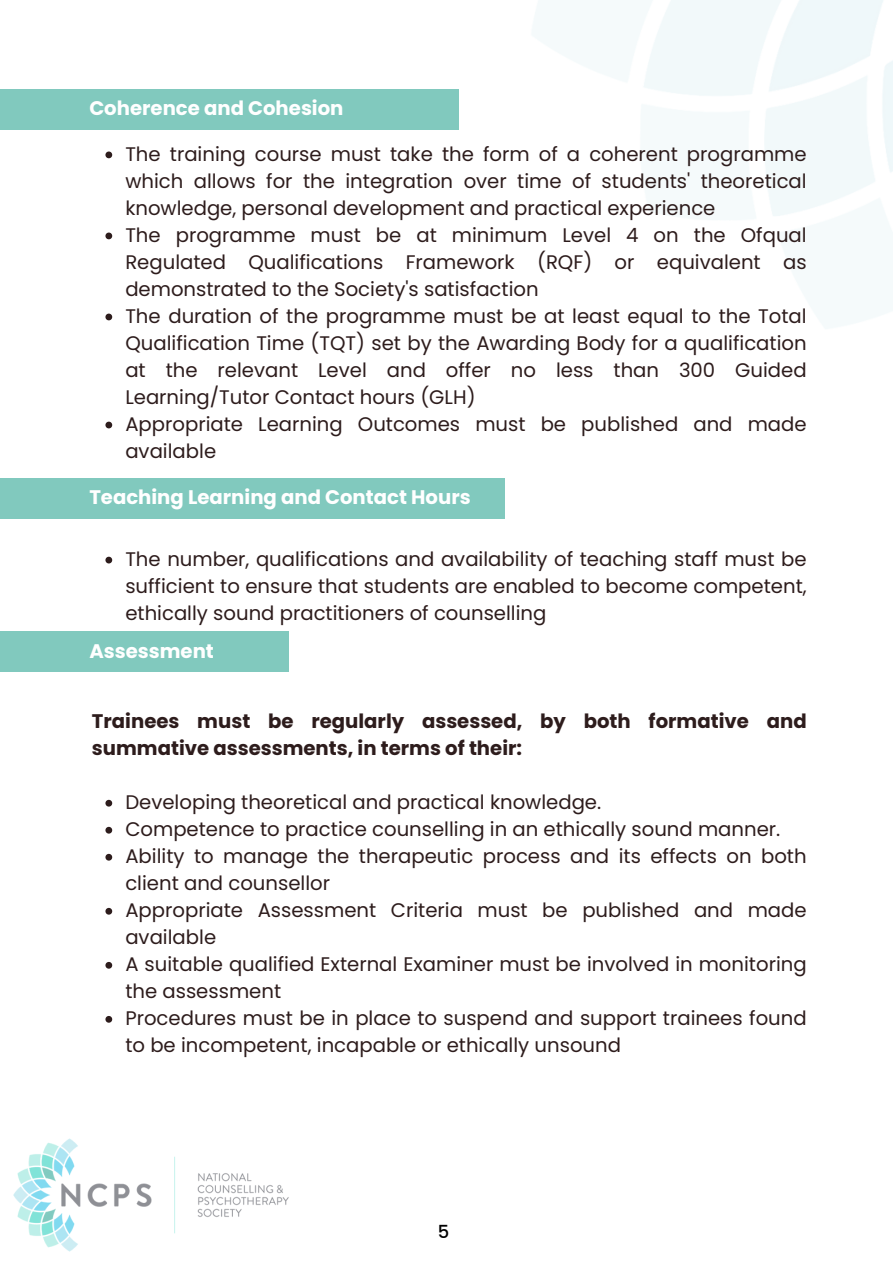
<style>
.page{position:relative;width:893px;height:1264px;background:#fff}
.page>*{position:absolute;margin:0;border:0;box-sizing:border-box;transform-origin:0 0}
.t1{font:19.65px/27px "Poppins";color:#2d1c1c}
.t2{font:700 19.65px/27px "Poppins";color:#2d1c1c}
.t3{font:700 19.65px "Poppins";color:#fff}
.t4{font:500 18px "Poppins";color:#000}
</style>
<div class="page">
<img style="left:13px;top:1138px;width:276px;height:114px">
<svg style="left:105px;top:151px;width:7px;height:7px"></svg>
<svg style="left:105px;top:232px;width:7px;height:7px"></svg>
<svg style="left:105px;top:313px;width:7px;height:7px"></svg>
<svg style="left:105px;top:421px;width:7px;height:7px"></svg>
<svg style="left:105px;top:556px;width:7px;height:7px"></svg>
<svg style="left:105px;top:799px;width:7px;height:7px"></svg>
<svg style="left:105px;top:826px;width:7px;height:7px"></svg>
<svg style="left:105px;top:853px;width:7px;height:7px"></svg>
<svg style="left:105px;top:907px;width:7px;height:7px"></svg>
<svg style="left:105px;top:961px;width:7px;height:7px"></svg>
<svg style="left:105px;top:1016px;width:7px;height:6px"></svg>
<div style="left:0;top:89px;width:459px;height:41px;background:#81c9be"></div>
<div style="left:0;top:478px;width:504px;height:40px;background:#81c9be"></div>
<div style="left:0;top:631px;width:288px;height:41px;background:#81c9be"></div>
<p class="t3" style="left:89px;top:95px;width:256px">Coherence and Cohesion</p>
<p class="t1" style="left:125px;top:140px;width:682px;text-align:justify">The training course must take the form of a coherent programme which allows for the integration over time of students' theoretical knowledge, personal development and practical experience</p>
<h1 class="t1" style="left:125px;top:221px;width:682px;text-align:justify">The programme must be at minimum Level 4 on the Ofqual Regulated Qualifications Framework (RQF) or equivalent as demonstrated to the Society's satisfaction</h1>
<p class="t1" style="left:125px;top:302px;width:682px;text-align:justify">The duration of the programme must be at least equal to the Total Qualification Time (TQT) set by the Awarding Body for a qualification at the relevant Level and offer no less than 300 Guided Learning/Tutor Contact hours (GLH)</p>
<p class="t1" style="left:125px;top:410px;width:682px">Appropriate Learning Outcomes must be published and made available</p>
<h1 class="t3" style="left:89px;top:483px;width:383px">Teaching Learning and Contact Hours</h1>
<p class="t1" style="left:125px;top:545px;width:682px;text-align:justify">The number, qualifications and availability of teaching staff must be sufficient to ensure that students are enabled to become competent, ethically sound practitioners of counselling</p>
<h1 class="t3" style="left:89px;top:637px;width:126px">Assessment</h1>
<p class="t2" style="left:92px;top:707px;width:716px">Trainees must be regularly assessed, by both formative and summative assessments, in terms of their:</p>
<p class="t1" style="left:125px;top:788px;width:477px">Developing theoretical and practical knowledge.</p>
<h1 class="t1" style="left:125px;top:815px;width:656px">Competence to practice counselling in an ethically sound manner.</h1>
<p class="t1" style="left:125px;top:842px;width:682px">Ability to manage the therapeutic process and its effects on both client and counsellor</p>
<p class="t1" style="left:125px;top:896px;width:682px">Appropriate Assessment Criteria must be published and made available</p>
<p class="t1" style="left:125px;top:950px;width:682px">A suitable qualified External Examiner must be involved in monitoring the assessment</p>
<p class="t1" style="left:125px;top:1004px;width:682px">Procedures must be in place to suspend and support trainees found to be incompetent, incapable or ethically unsound</p>
<p class="t4" style="left:438px;top:1218px;width:13px">5</p>
</div>
